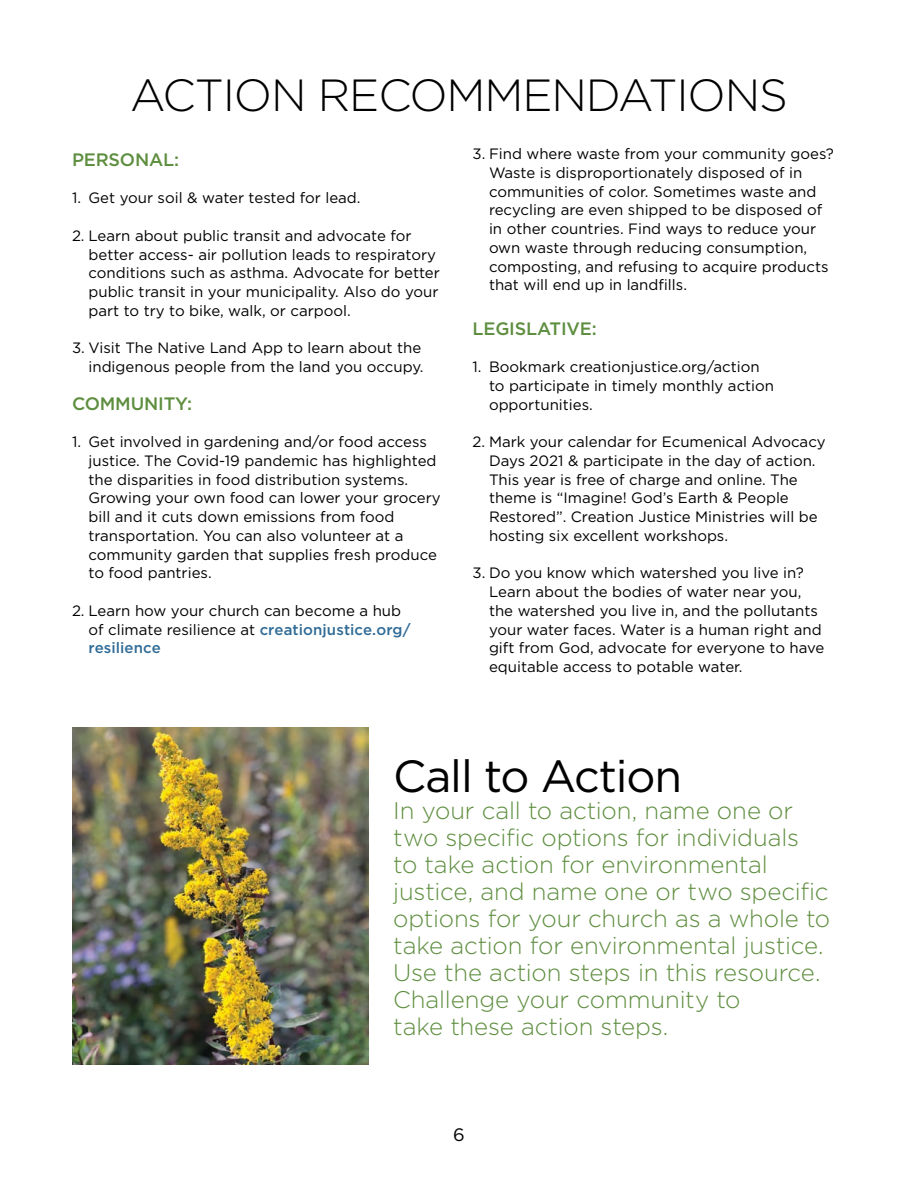
<style>
.page{position:relative;width:918px;height:1188px;background:#fff}
.page>*{position:absolute;margin:0;border:0;box-sizing:border-box;transform-origin:0 0}
.t1{font:300 45px "Gotham";color:#000}
.t2{font:45px "Gotham";letter-spacing:-.025em;color:#000}
.t3{font:300 24px/27px "Gotham";letter-spacing:-.005em;color:#5e8e3f}
.t4{font:500 18px "Gotham";letter-spacing:-.01em;color:#5e8e3f}
.t5{font:18px "Gotham";color:#000}
.t6{font:15px/18.8px "Gotham";color:#000}
.s1{font-weight:500;color:#2f6b97}
</style>
<div class="page">
<img style="left:72px;top:728px;width:297px;height:336px">
<h1 class="t1" style="left:130px;top:71px;width:315px">Action Recommen</h1>
<h1 class="t1" style="left:586px;top:71px;width:135px">dations</h1>
<p class="t4" style="left:72px;top:149px;width:109px">Personal:</p>
<p class="t6" style="left:72px;top:188px;width:290px">1. Get your soil &amp; water tested for lead.</p>
<p class="t6" style="left:88px;top:226px;width:353px;text-indent:-16px">2. Learn about public transit and advocate for better access- air pollution leads to respiratory conditions such as asthma. Advocate for better public transit in your municipality. Also do your part to try to bike, walk, or carpool.</p>
<p class="t6" style="left:72px;top:338px;width:353px;text-align:right">3. Visit The Native Land App to learn about the indigenous people from the land you occupy.</p>
<p class="t4" style="left:72px;top:393px;width:122px">Community:</p>
<p class="t6" style="left:88px;top:432px;width:354px;text-indent:-16px">1. Get involved in gardening and/or food access justice. The Covid-19 pandemic has highlighted the disparities in food distribution systems.<br>Growing your own food can lower your grocery bill and it cuts down emissions from food transportation. You can also volunteer at a community garden that supplies fresh produce to food pantries.</p>
<p class="t6" style="left:88px;top:601px;width:324px;text-indent:-16px">2. Learn how your church can become a hub of climate resilience at <span class="s1">creationjustice.org/ resilience</span></p>
<p class="t6" style="left:489px;top:144px;width:347px;text-indent:-16px">3. Find where waste from your community goes?<br>Waste is disproportionately disposed of in communities of color. Sometimes waste and recycling are even shipped to be disposed of in other countries. Find ways to reduce your own waste through reducing consumption, composting, and refusing to acquire products that will end up in landfills.</p>
<p class="t4" style="left:472px;top:318px;width:126px">Legislative:</p>
<p class="t6" style="left:489px;top:357px;width:287px;text-indent:-16px">1. Bookmark creationjustice.org/action to participate in timely monthly action opportunities.</p>
<p class="t6" style="left:489px;top:432px;width:338px;text-indent:-16px">2. Mark your calendar for Ecumenical Advocacy Days 2021 &amp; participate in the day of action.<br>This year is free of charge and online. The theme is “Imagine! God’s Earth &amp; People Restored”. Creation Justice Ministries will be hosting six excellent workshops.</p>
<p class="t6" style="left:489px;top:563px;width:337px;text-indent:-16px">3. Do you know which watershed you live in?<br>Learn about the bodies of water near you, the watershed you live in, and the pollutants your water faces. Water is a human right and gift from God, advocate for everyone to have equitable access to potable water.</p>
<h1 class="t2" style="left:393px;top:751px;width:290px">Call to Action</h1>
<p class="t3" style="left:393px;top:797px;width:438px">I n your call to action, name one or two specific options for individuals<br>to take action for environmental justice, and name one or two specific options for your church as a whole to take action for environmental justice.<br>Use the action steps in this resource.<br>Challenge your community to<br>take these action steps.</p>
<p class="t5" style="left:453px;top:1124px;width:13px">6</p>
</div>
